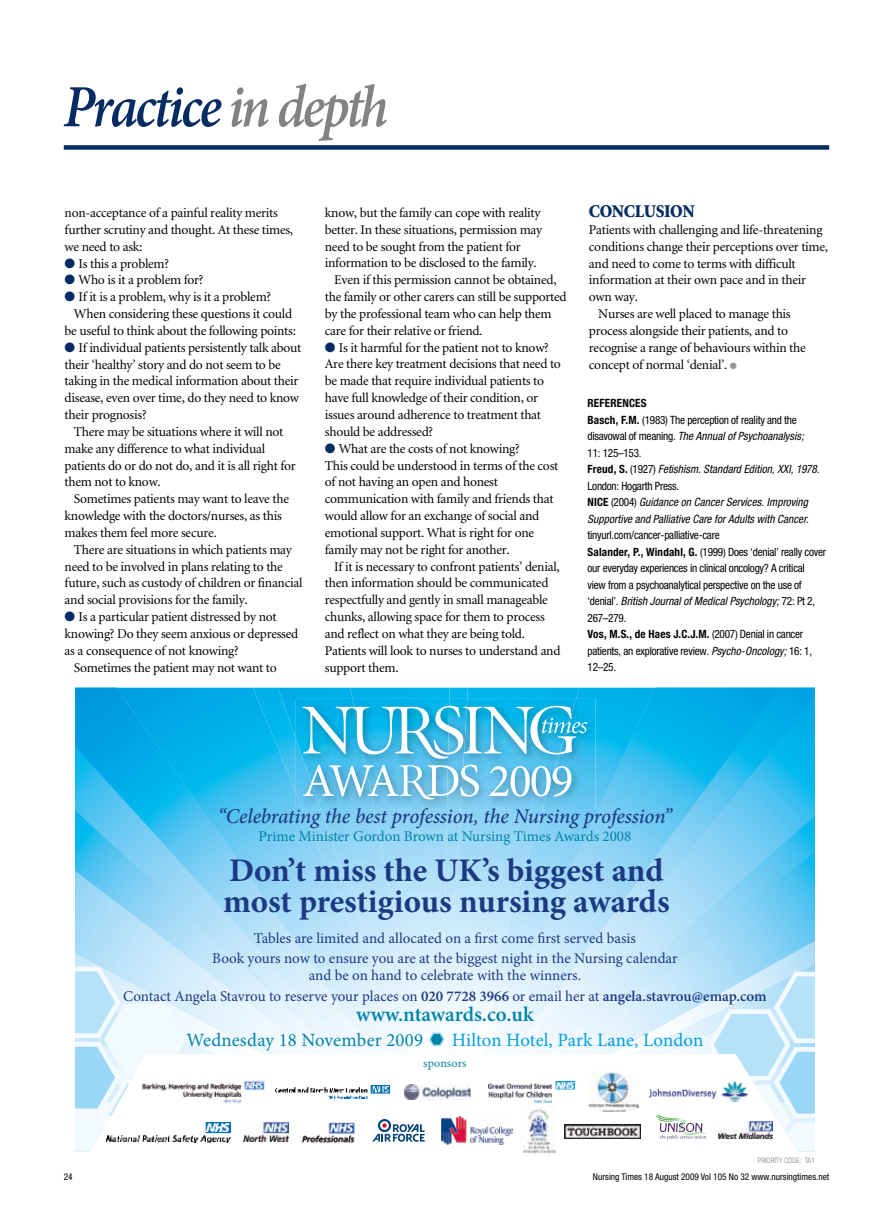
<style>
.page{position:relative;width:893px;height:1212px;background:#fff}
.page>*{position:absolute;margin:0;border:0;box-sizing:border-box;transform-origin:0 0}
.t1{font:italic 600 60px "Minion Pro";letter-spacing:-.05em;color:#042c63;scale:.9 1}
.t2{font:700 33px/31.5px "Minion Pro";color:#1d3983}
.t3{font:italic 500 21px "Minion Pro";letter-spacing:-.01em;color:#1d3983}
.t4{font:600 21px "Minion Pro";color:#0083a8}
.t5{font:18.75px "Minion Pro";letter-spacing:.005em;color:#009fe3}
.t6{font:18.75px "Minion Pro";letter-spacing:.01em;color:#0083a8}
.t7{font:900 18px "Minion";color:#042c63;scale:.95 1}
.t8{font:15px/20.7px "Minion Pro";letter-spacing:-.005em;color:#1d3983;text-align:center}
.t9{font:15px "Minion Pro";letter-spacing:-.005em;color:#0083a8}
.t10{font:13.5px/16.8px "Minion";letter-spacing:-.02em;color:#000}
.t11{font:12px "Minion Pro";letter-spacing:.005em;color:#0083a8}
.t12{font:condensed 11.4px/16.5px "Helvetica Neue";letter-spacing:-.02em;color:#000}
.t13{font:italic condensed 11.4px/16.5px "Helvetica Neue";letter-spacing:.005em;color:#000}
.t14{font:condensed 9.3px "Helvetica Neue";color:#000}
.t15{font:300 condensed 7.5px "Helvetica Neue";color:#818383}
.s1{color:#818383}
.s2{color:#042c63}
.s3{color:#969798}
.s4{font-weight:700;font-style:normal}
.s5{font-style:normal}
.s6{font-weight:700}
.s7{font-style:italic}
.s8{font-weight:600}
</style>
<div class="page">
<div style="left:64px;top:145px;width:765px;height:5px;background:#042c63"></div>
<img style="left:523px;top:1151px;width:33px;height:3px">
<svg style="left:75px;top:687px;width:740px;height:464px"></svg>
<h1 class="t1" style="left:63px;top:65px;width:363px">Practice <span class="s1">in depth</span></h1>
<p class="t10" style="left:65px;top:205px;width:230px">non‑acceptance of a painful reality merits further scrutiny and thought. At these times, we need to ask:</p>
<p class="t10" style="left:65px;top:255px;width:106px"><span class="s2">●</span> Is this a problem?</p>
<p class="t10" style="left:65px;top:272px;width:140px"><span class="s2">●</span> Who is it a problem for?</p>
<p class="t10" style="left:65px;top:289px;width:208px"><span class="s2">●</span> If it is a problem, why is it a problem?</p>
<p class="t10" style="left:74px;top:306px;width:220px">When considering these questions it could</p>
<p class="t10" style="left:65px;top:323px;width:233px">be useful to think about the following points:</p>
<p class="t10" style="left:65px;top:339px;width:238px"><span class="s2">●</span> If individual patients persistently talk about their ‘healthy’ story and do not seem to be taking in the medical information about their disease, even over time, do they need to know their prognosis?</p>
<p class="t10" style="left:65px;top:424px;width:233px;text-indent:9px">There may be situations where it will not make any difference to what individual patients do or do not do, and it is all right for them not to know.</p>
<p class="t10" style="left:65px;top:491px;width:226px;text-indent:9px">Sometimes patients may want to leave the knowledge with the doctors/nurses, as this makes them feel more secure.</p>
<p class="t10" style="left:65px;top:541px;width:239px;text-indent:9px">There are situations in which patients may need to be involved in plans relating to the future, such as custody of children or financial and social provisions for the family.</p>
<p class="t10" style="left:65px;top:609px;width:214px"><span class="s2">●</span> Is a particular patient distressed by not</p>
<p class="t10" style="left:65px;top:626px;width:235px">knowing? Do they seem anxious or depressed</p>
<p class="t10" style="left:65px;top:642px;width:176px">as a consequence of not knowing?</p>
<p class="t10" style="left:74px;top:659px;width:204px">Sometimes the patient may not want to</p>
<p class="t10" style="left:325px;top:205px;width:217px">know, but the family can cope with reality</p>
<p class="t10" style="left:325px;top:222px;width:219px">better. In these situations, permission may</p>
<p class="t10" style="left:325px;top:238px;width:197px">need to be sought from the patient for</p>
<p class="t10" style="left:325px;top:255px;width:213px">information to be disclosed to the family.</p>
<p class="t10" style="left:334px;top:272px;width:224px">Even if this permission cannot be obtained,</p>
<p class="t10" style="left:325px;top:289px;width:243px">the family or other carers can still be supported</p>
<p class="t10" style="left:325px;top:306px;width:228px">by the professional team who can help them</p>
<p class="t10" style="left:325px;top:323px;width:159px">care for their relative or friend.</p>
<p class="t10" style="left:325px;top:339px;width:238px"><span class="s2">●</span> Is it harmful for the patient not to know?<br>Are there key treatment decisions that need to be made that require individual patients to have full knowledge of their condition, or issues around adherence to treatment that should be addressed?</p>
<p class="t10" style="left:325px;top:440px;width:235px"><span class="s2">●</span> What are the costs of not knowing?<br>This could be understood in terms of the cost of not having an open and honest communication with family and friends that would allow for an exchange of social and emotional support. What is right for one family may not be right for another.</p>
<p class="t10" style="left:325px;top:558px;width:237px;text-indent:9px">If it is necessary to confront patients’ denial, then information should be communicated respectfully and gently in small manageable chunks, allowing space for them to process and reflect on what they are being told.<br>Patients will look to nurses to understand and support them.</p>
<h3 class="t7" style="left:589px;top:202px;width:110px">CONCLUSION</h3>
<p class="t10" style="left:589px;top:222px;width:235px">Patients with challenging and life-threatening</p>
<p class="t10" style="left:589px;top:238px;width:241px">conditions change their perceptions over time,</p>
<p class="t10" style="left:589px;top:255px;width:208px">and need to come to terms with difficult</p>
<p class="t10" style="left:589px;top:272px;width:219px">information at their own pace and in their</p>
<p class="t10" style="left:589px;top:289px;width:51px">own way.</p>
<p class="t10" style="left:598px;top:306px;width:194px">Nurses are well placed to manage this</p>
<p class="t10" style="left:589px;top:323px;width:201px">process alongside their patients, and to</p>
<p class="t10" style="left:589px;top:339px;width:218px">recognise a range of behaviours within the</p>
<p class="t10" style="left:589px;top:356px;width:150px">concept of normal ‘denial’. <span class="s3">●</span></p>
<p class="t13" style="left:587px;top:395px;width:234px"><span class="s4">REFERENCES<br>Basch, F.M.</span> <span class="s5">(1983) The perception of reality and the disavowal of meaning.</span> The Annual of Psychoanalysis; <span class="s5">11: 125–153.<br></span><span class="s4">Freud, S.</span> <span class="s5">(1927)</span> Fetishism. Standard Edition, XXI, 1978.<br><span class="s5">London: Hogarth Press.<br></span><span class="s4">NICE</span> <span class="s5">(2004)</span> Guidance on Cancer Services. Improving Supportive and Palliative Care for Adults with Cancer.</p>
<p class="t12" style="left:587px;top:527px;width:240px">tinyurl.com/cancer-palliative-care<br><span class="s6">Salander, P., Windahl, G.</span> (1999) Does ‘denial’ really cover our everyday experiences in clinical oncology? A critical<br>view from a psychoanalytical perspective on the use of ‘denial’. <span class="s7">British Journal of Medical Psychology;</span> 72: Pt 2, 267–279.<br><span class="s6">Vos, M.S., de Haes J.C.J.M.</span> (2007) Denial in cancer patients, an explorative review. <span class="s7">Psycho-Oncology;</span> 16: 1, 12–25.</p>
<h3 class="t3" style="left:218px;top:802px;width:456px">“Celebrating the best profession, the Nursing profession”</h3>
<p class="t9" style="left:259px;top:826px;width:374px">Prime Minister Gordon Brown at Nursing Times Awards 2008</p>
<h2 class="t2" style="left:223px;top:854px;width:448px">Don’t miss the UK’s biggest and most prestigious nursing awards</h2>
<p class="t8" style="left:212px;top:927px;width:467px">Tables are limited and allocated on a rst come rst served basis<br>Book yours now to ensure you are at the biggest night in the Nursing calendar</p>
<p class="t8" style="left:123px;top:965px;width:645px">and be on hand to celebrate with the winners.<br>Contact Angela Stavrou to reserve your places on <span class="s8">020 7728 3966</span> or email her at <span class="s8">angela.stavrou@emap.com</span></p>
<h3 class="t4" style="left:356px;top:1000px;width:179px">www.ntawards.co.uk</h3>
<h3 class="t6" style="left:187px;top:1027px;width:238px">Wednesday 18 November 2009</h3>
<h3 class="t5" style="left:452px;top:1027px;width:253px">Hilton Hotel, Park Lane, London</h3>
<p class="t11" style="left:423px;top:1055px;width:45px">sponsors</p>
<p class="t15" style="left:758px;top:1156px;width:59px">PRIORITY CODE: TA1</p>
<p class="t14" style="left:64px;top:1171px;width:10px">24</p>
<p class="t14" style="left:593px;top:1171px;width:238px">Nursing Times 18 August 2009 Vol 105 No 32 www.nursingtimes.net</p>
</div>
